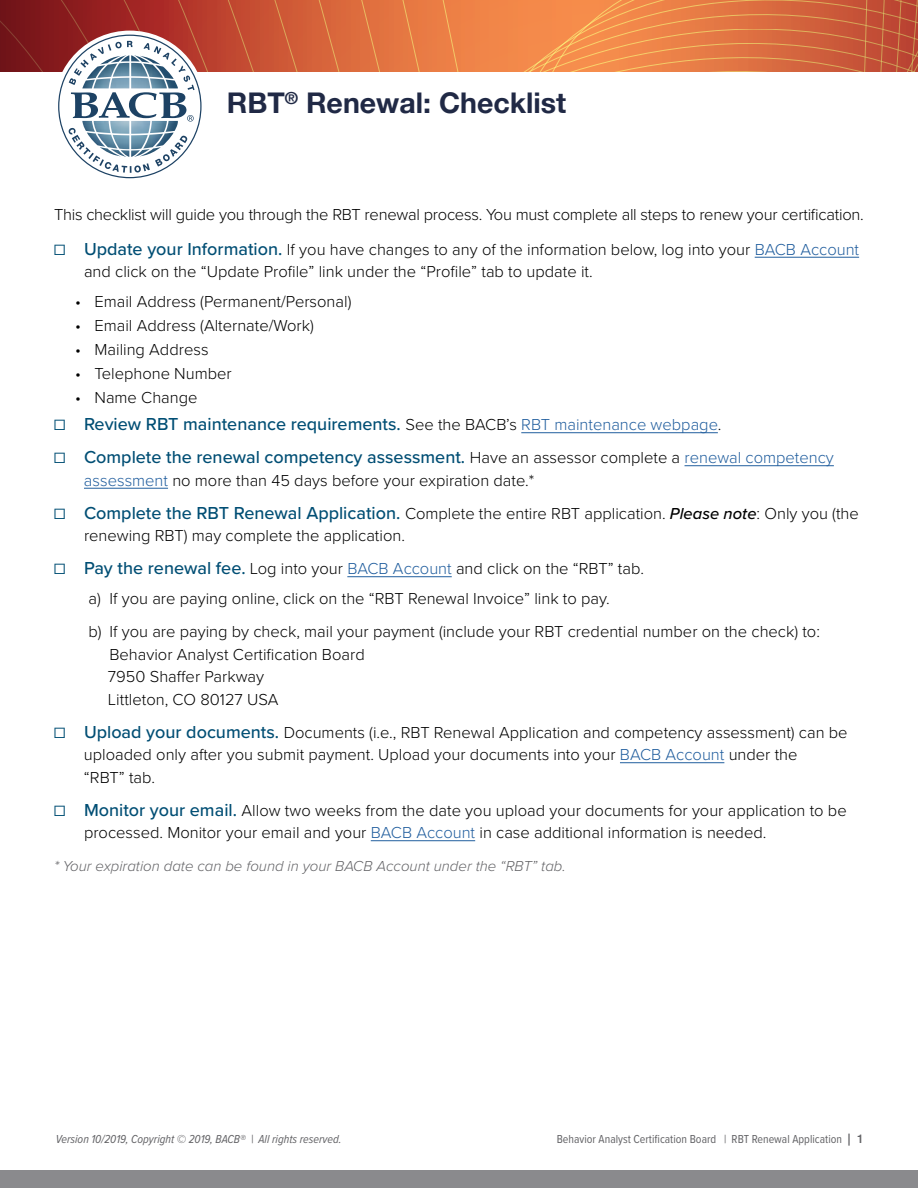
<style>
.page{position:relative;width:918px;height:1188px;background:#fff}
.page>*{position:absolute;margin:0;border:0;box-sizing:border-box;transform-origin:0 0}
.t1{font:700 28.5px "Helvetica Neue LT Pro";color:#202945}
.t2{font:500 18px/33px "Proxima Nova";color:#004e74}
.t3{font:300 16.5px/22.5px "Proxima Nova";color:#000}
.t4{font:italic 300 15px "Proxima Nova";color:#636366}
.t5{font:12px "Proxima Nova Cond";color:#636366}
.t6{font:italic 12px "Proxima Nova Cond";color:#636366}
.s1{font-weight:400;font-size:18px;color:#004e74}
.s2{font-weight:500;font-size:18px;color:#004e74}
.s3{color:#215e9e}
.s4{font-weight:400}
.s5{font-weight:300;font-size:16.5px;color:#000}
.s6{font-weight:300;font-size:16.5px;color:#215e9e}
.s7{font-weight:500;font-style:italic}
.s8{font-family:"Helvetica Neue LT Pro";font-weight:500}
</style>
<div class="page">
<svg style="left:0;top:0;width:918px;height:29px;background:#cd5f3a"></svg>
<div style="left:0;top:1171px;width:918px;height:17px;background:#8a8a8d"></div>
<svg style="left:0;top:29px;width:918px;height:149px"></svg>
<hr style="left:755px;top:257px;width:104px;height:1px;background:#215e9e">
<hr style="left:521px;top:432px;width:197px;height:1px;background:#215e9e">
<hr style="left:685px;top:465px;width:149px;height:1px;background:#215e9e">
<hr style="left:84px;top:488px;width:84px;height:1px;background:#215e9e">
<hr style="left:347px;top:576px;width:105px;height:1px;background:#215e9e">
<hr style="left:620px;top:762px;width:104px;height:1px;background:#215e9e">
<hr style="left:371px;top:840px;width:104px;height:1px;background:#215e9e">
<h1 class="t1" style="left:227px;top:86px;width:341px">RBT<sup>®</sup> Renewal: Checklist</h1>
<p class="t3" style="left:54px;top:196px;width:811px;line-height:34.5px">This checklist will guide you through the RBT renewal process. You must complete all steps to renew your certification. <span class="s1">☐</span> <span class="s2">Update your Information.</span> If you have changes to any of the information below, log into your <span class="s3">BACB Account</span></p>
<p class="t3" style="left:84px;top:259px;width:510px">and click on the “Update Profile” link under the “Profile” tab to update it.</p>
<p class="t3" style="left:75px;top:289px;width:278px">• Email Address (Permanent/Personal)</p>
<p class="t3" style="left:75px;top:313px;width:240px">• Email Address (Alternate/Work)</p>
<p class="t3" style="left:75px;top:337px;width:135px">• Mailing Address</p>
<p class="t3" style="left:75px;top:361px;width:158px">• Telephone Number</p>
<p class="t3" style="left:75px;top:385px;width:124px">• Name Change</p>
<p class="t2" style="left:54px;top:407px;width:781px"><span class="s4">☐</span> Review RBT maintenance requirements. <span class="s5">See the BACB’s</span> <span class="s6">RBT maintenance webpage</span><span class="s5">.<br></span><span class="s4">☐</span> Complete the renewal competency assessment. <span class="s5">Have an assessor complete a</span> <span class="s6">renewal competency</span></p>
<p class="t3" style="left:54px;top:463px;width:806px;line-height:33px;text-indent:30px"><span class="s3">assessment</span> no more than 45 days before your expiration date.*<br><span class="s1">☐</span> <span class="s2">Complete the RBT Renewal Application.</span> Complete the entire RBT application. <span class="s7">Please note</span>: Only you (the</p>
<p class="t3" style="left:54px;top:518px;width:591px;line-height:33px;text-indent:30px">renewing RBT) may complete the application.<br><span class="s1">☐</span> <span class="s2">Pay the renewal fee.</span> Log into your <span class="s3">BACB Account</span> and click on the “RBT” tab.</p>
<p class="t3" style="left:88px;top:581px;width:733px;line-height:33px">a) If you are paying online, click on the “RBT Renewal Invoice” link to pay.<br>b) If you are paying by check, mail your payment (include your RBT credential number on the check) to:</p>
<p class="t3" style="left:108px;top:642px;width:258px">Behavior Analyst Certification Board<br>7950 Shaffer Parkway<br>Littleton, CO 80127 USA</p>
<p class="t3" style="left:84px;top:720px;width:765px;text-indent:-30px"><span class="s1">☐</span> <span class="s2">Upload your documents.</span> Documents (i.e., RBT Renewal Application and competency assessment) can be uploaded only after you submit payment. Upload your documents into your <span class="s3">BACB Account</span> under the<br>“RBT” tab.</p>
<p class="t3" style="left:84px;top:798px;width:764px;text-indent:-30px"><span class="s1">☐</span> <span class="s2">Monitor your email.</span> Allow two weeks from the date you upload your documents for your application to be processed. Monitor your email and your <span class="s3">BACB Account</span> in case additional information is needed.</p>
<p class="t4" style="left:54px;top:855px;width:513px">* Your expiration date can be found in your BACB Account under the “RBT” tab.</p>
<p class="t6" style="left:56px;top:1131px;width:287px">Version 10/2019, Copyright © 2019, BACB® | All rights reserved.</p>
<p class="t5" style="left:557px;top:1131px;width:309px">Behavior Analyst Certification Board | RBT Renewal Application <span class="s8">| 1</span></p>
</div>
